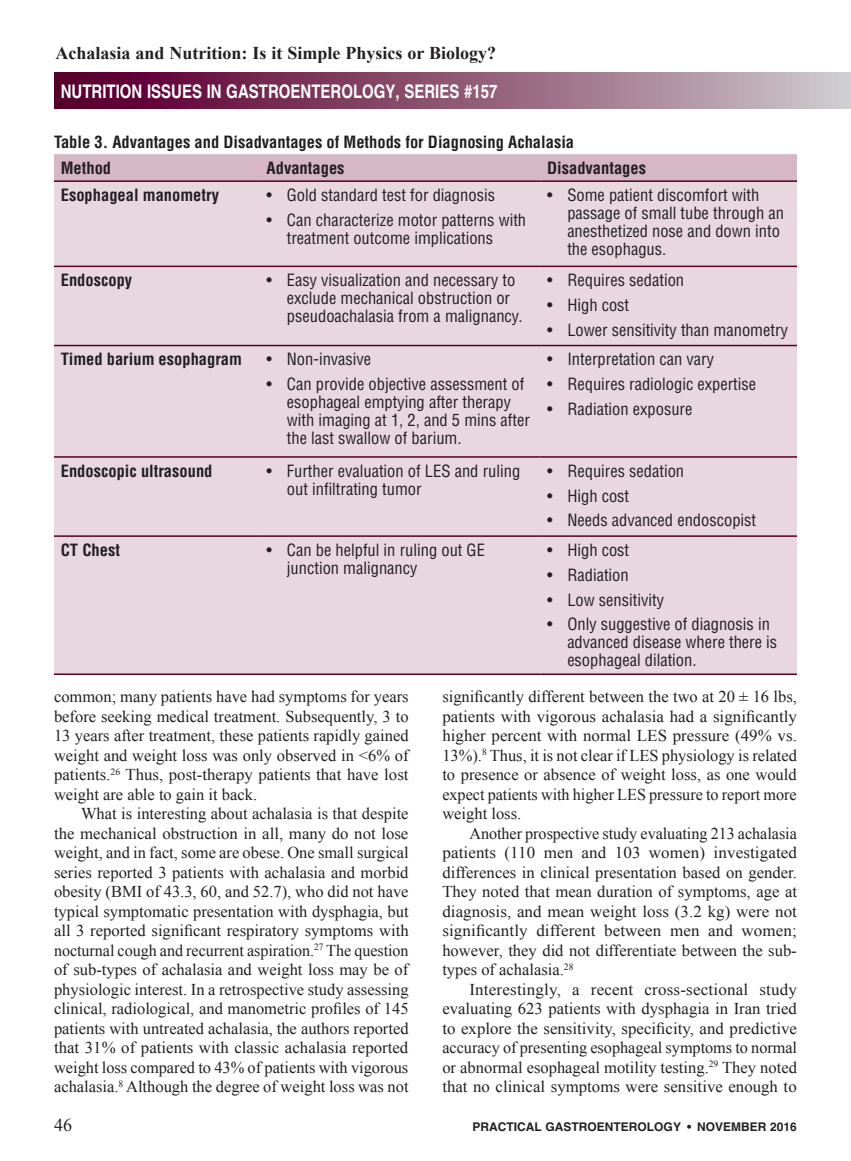
<style>
.page{position:relative;width:851px;height:1161px;background:#fff}
.page>*{position:absolute;margin:0;border:0;box-sizing:border-box;transform-origin:0 0}
.t1{font:700 18.75px "Helvetica";color:#fff;scale:.8 1}
.t2{font:700 18px "Times New Roman";color:#231f20}
.t3{font:18px "Times New Roman";color:#231f20}
.A_Body_Copy{font:16.5px/19.5px "Times New Roman";color:#231f20;text-align:justify}
.t4{font:condensed 16.5px/18px "Helvetica";color:#231f20}
.A_Body_Copy-1st_P{font:16.5px/19.5px "Times New Roman";color:#231f20;text-align:justify}
.A_table_header{font:700 condensed 16.5px "Helvetica";color:#231f20}
.A_Table_type{font:700 condensed 16.5px "Helvetica";color:#231f20}
.t5{font:700 12px "Helvetica";color:#231f20}
</style>
<div class="page">
<div style="left:54px;top:73px;width:796px;height:36px;background:linear-gradient(to right,#540023,#ccc6c9)"></div>
<div style="left:54px;top:154px;width:742px;height:26px;background:#d5b7c5"></div>
<div style="left:54px;top:182px;width:742px;height:492px;background:#e9d7e0"></div>
<hr style="left:54px;top:180px;width:206px;height:2px;background:#540028">
<hr style="left:260px;top:180px;width:280px;height:2px;background:#540028">
<hr style="left:540px;top:180px;width:256px;height:2px;background:#540028">
<hr style="left:54px;top:266px;width:206px;height:1px;background:#540028">
<hr style="left:260px;top:266px;width:280px;height:1px;background:#540028">
<hr style="left:540px;top:266px;width:256px;height:1px;background:#540028">
<hr style="left:54px;top:345px;width:206px;height:1px;background:#540028">
<hr style="left:260px;top:345px;width:280px;height:1px;background:#540028">
<hr style="left:540px;top:345px;width:256px;height:1px;background:#540028">
<hr style="left:54px;top:456px;width:206px;height:2px;background:#540028">
<hr style="left:260px;top:456px;width:280px;height:2px;background:#540028">
<hr style="left:540px;top:456px;width:256px;height:2px;background:#540028">
<hr style="left:54px;top:535px;width:206px;height:2px;background:#540028">
<hr style="left:260px;top:535px;width:280px;height:2px;background:#540028">
<hr style="left:540px;top:535px;width:256px;height:2px;background:#540028">
<hr style="left:54px;top:674px;width:206px;height:1px;background:#540028">
<hr style="left:260px;top:674px;width:280px;height:1px;background:#540028">
<hr style="left:540px;top:674px;width:256px;height:1px;background:#540028">
<p class="t2" style="left:56px;top:40px;width:442px">Achalasia and Nutrition: Is it Simple Physics or Biology?</p>
<p class="t1" style="left:61px;top:79px;width:547px">NUTRITION ISSUES IN GASTROENTEROLOGY, SERIES #157</p>
<p class="A_table_header" style="left:54px;top:132px;width:521px">Table 3. Advantages and Disadvantages of Methods for Diagnosing Achalasia</p>
<p class="A_table_header" style="left:61px;top:158px;width:52px">Method</p>
<p class="A_table_header" style="left:266px;top:158px;width:79px">Advantages</p>
<p class="A_table_header" style="left:547px;top:158px;width:100px">Disadvantages</p>
<p class="A_Table_type" style="left:61px;top:185px;width:160px">Esophageal manometry</p>
<p class="t4" style="left:266px;top:186px;width:230px">• Gold standard test for diagnosis</p>
<p class="t4" style="left:287px;top:211px;width:241px;text-indent:-20px">• Can characterize motor patterns with treatment outcome implications</p>
<p class="t4" style="left:567px;top:186px;width:218px;text-indent:-20px">• Some patient discomfort with passage of small tube through an anesthetized nose and down into the esophagus.</p>
<p class="A_Table_type" style="left:61px;top:270px;width:73px">Endoscopy</p>
<p class="t4" style="left:287px;top:271px;width:237px;text-indent:-20px">• Easy visualization and necessary to exclude mechanical obstruction or pseudoachalasia from a malignancy.</p>
<p class="t4" style="left:547px;top:271px;width:139px">• Requires sedation</p>
<p class="t4" style="left:547px;top:296px;width:84px">• High cost</p>
<p class="t4" style="left:547px;top:321px;width:242px">• Lower sensitivity than manometry</p>
<p class="A_Table_type" style="left:61px;top:349px;width:183px">Timed barium esophagram</p>
<p class="t4" style="left:266px;top:350px;width:106px">• Non-invasive</p>
<p class="t4" style="left:287px;top:375px;width:244px;text-indent:-20px">• Can provide objective assessment of esophageal emptying after therapy with imaging at 1, 2, and 5 mins after the last swallow of barium.</p>
<p class="t4" style="left:547px;top:350px;width:169px">• Interpretation can vary</p>
<p class="t4" style="left:547px;top:375px;width:210px">• Requires radiologic expertise</p>
<p class="t4" style="left:547px;top:400px;width:147px">• Radiation exposure</p>
<p class="A_Table_type" style="left:61px;top:461px;width:153px">Endoscopic ultrasound</p>
<p class="t4" style="left:287px;top:462px;width:235px;text-indent:-20px">• Further evaluation of LES and ruling out infiltrating tumor</p>
<p class="t4" style="left:547px;top:462px;width:139px">• Requires sedation</p>
<p class="t4" style="left:547px;top:487px;width:84px">• High cost</p>
<p class="t4" style="left:547px;top:511px;width:210px">• Needs advanced endoscopist</p>
<p class="A_Table_type" style="left:61px;top:540px;width:61px">CT Chest</p>
<p class="t4" style="left:287px;top:541px;width:199px;text-indent:-20px">• Can be helpful in ruling out GE junction malignancy</p>
<p class="t4" style="left:547px;top:541px;width:84px">• High cost</p>
<p class="t4" style="left:547px;top:566px;width:83px">• Radiation</p>
<p class="t4" style="left:547px;top:590px;width:118px">• Low sensitivity</p>
<p class="t4" style="left:567px;top:615px;width:211px;text-indent:-20px">• Only suggestive of diagnosis in advanced disease where there is esophageal dilation.</p>
<p class="A_Body_Copy-1st_P" style="left:54px;top:686px;width:356px">common; many patients have had symptoms for years before seeking medical treatment. Subsequently, 3 to 13 years after treatment, these patients rapidly gained weight and weight loss was only observed in &lt;6% of patients.<sup>26</sup> Thus, post-therapy patients that have lost weight are able to gain it back.</p>
<p class="A_Body_Copy" style="left:54px;top:803px;width:356px;text-indent:27px">What is interesting about achalasia is that despite the mechanical obstruction in all, many do not lose weight, and in fact, some are obese. One small surgical series reported 3 patients with achalasia and morbid obesity (BMI of 43.3, 60, and 52.7), who did not have typical symptomatic presentation with dysphagia, but all 3 reported significant respiratory symptoms with nocturnal cough and recurrent aspiration.<sup>27</sup> The question of sub-types of achalasia and weight loss may be of physiologic interest. In a retrospective study assessing clinical, radiological, and manometric profiles of 145 patients with untreated achalasia, the authors reported that 31% of patients with classic achalasia reported weight loss compared to 43% of patients with vigorous achalasia.<sup>8</sup> Although the degree of weight loss was not</p>
<p class="A_Body_Copy" style="left:442px;top:686px;width:356px">significantly different between the two at 20 ± 16 lbs, patients with vigorous achalasia had a significantly higher percent with normal LES pressure (49% vs.<br>13%).<sup>8</sup> Thus, it is not clear if LES physiology is related to presence or absence of weight loss, as one would expect patients with higher LES pressure to report more weight loss.</p>
<p class="A_Body_Copy" style="left:442px;top:823px;width:356px;text-indent:27px">Another prospective study evaluating 213 achalasia patients (110 men and 103 women) investigated differences in clinical presentation based on gender.<br>They noted that mean duration of symptoms, age at diagnosis, and mean weight loss (3.2 kg) were not significantly different between men and women; however, they did not differentiate between the sub&shy;types of achalasia.<sup>28</sup></p>
<p class="A_Body_Copy" style="left:442px;top:979px;width:356px;text-indent:27px">Interestingly, a recent cross-sectional study evaluating 623 patients with dysphagia in Iran tried to explore the sensitivity, specificity, and predictive accuracy of presenting esophageal symptoms to normal or abnormal esophageal motility testing.<sup>29</sup> They noted that no clinical symptoms were sensitive enough to</p>
<p class="t3" style="left:54px;top:1113px;width:19px">46</p>
<p class="t5" style="left:472px;top:1119px;width:326px">PRACTICAL GASTROENTEROLOGY • NOVEMBER 2016</p>
</div>
